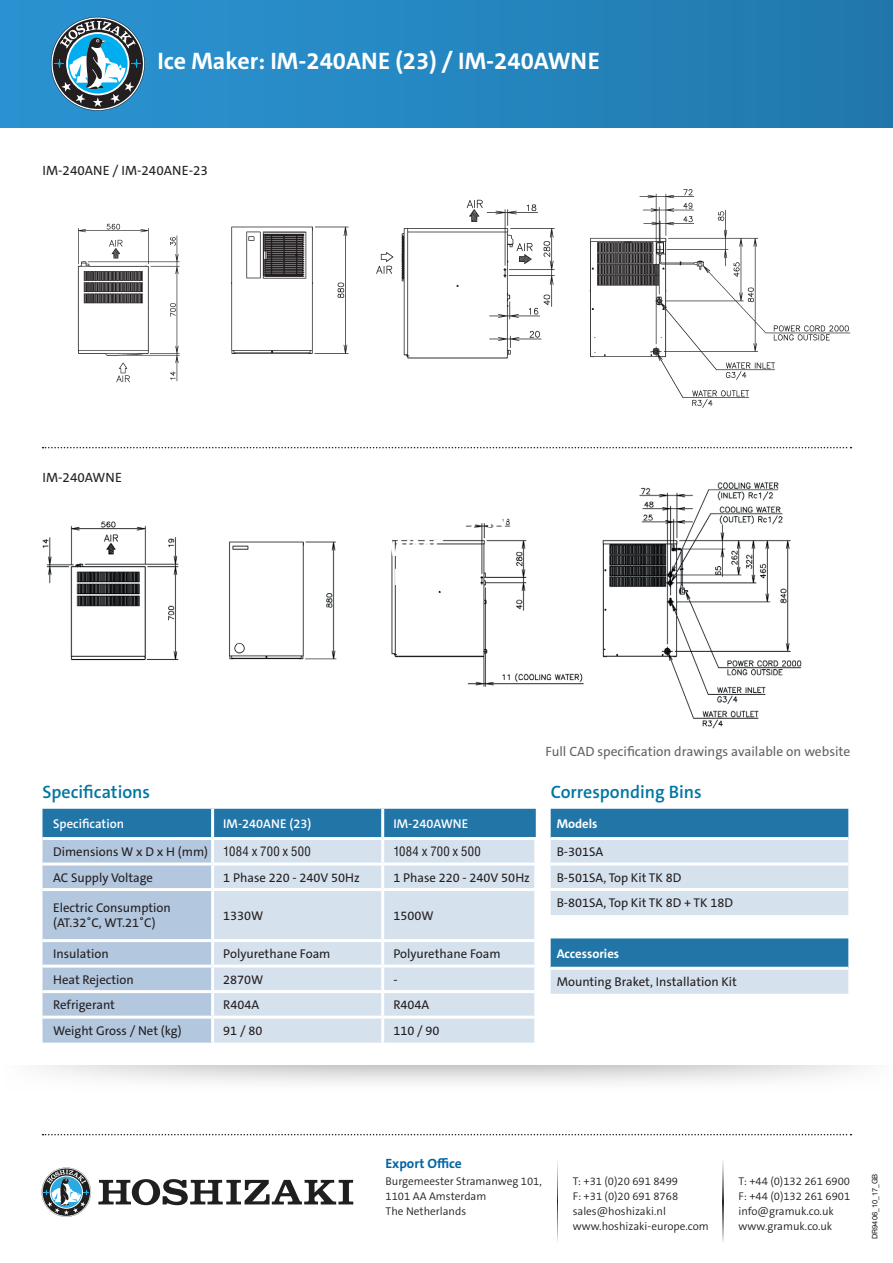
<style>
.page{position:relative;width:893px;height:1263px;background:#fff}
.page>*{position:absolute;margin:0;border:0;box-sizing:border-box;transform-origin:0 0}
.t1{font:700 24px "The Sans C5";color:#fff}
.t2{font:600 18px "The Sans C5";color:#0076a3}
.t3{font:13.5px "The Sans C5";color:#636366}
.Body_Text{font:13.5px "The Sans C5";color:#231f20}
.t4{font:700 13.5px "The Sans C5";color:#0065a4}
.Table_Body{font:12.75px "The Sans C5";color:#231f20}
.t5{font:600 12.75px "The Sans C5";color:#fff}
.Spec_Text{font:condensed 12.75px "Swiss 721 BT";letter-spacing:.02em;color:#231f20}
.t6{font:700 12.75px "The Sans C5";color:#fff}
.t7{font:300 11.25px/15px "The Sans C5";color:#231f20}
.t8{font:7.5px "Swiss 721 BT";color:#231f20}
</style>
<div class="page">
<div style="left:551px;top:809px;width:297px;height:28px;background:#2175a7"></div>
<svg style="left:551px;top:840px;width:297px;height:154px;fill:#d6e1ee"></svg>
<hr style="left:551px;top:967px;width:297px;height:3px;background:#fff">
<hr style="left:551px;top:862px;width:297px;height:3px;background:#fff">
<hr style="left:551px;top:888px;width:297px;height:3px;background:#fff">
<svg style="left:43px;top:447px;width:808px;height:1px"></svg>
<img style="left:42px;top:521px;width:295px;height:140px">
<img style="left:391px;top:482px;width:411px;height:247px">
<img style="left:77px;top:223px;width:103px;height:160px">
<img style="left:231px;top:226px;width:118px;height:128px">
<img style="left:376px;top:199px;width:179px;height:160px">
<img style="left:589px;top:189px;width:262px;height:219px">
<svg style="left:43px;top:809px;width:493px;height:234px;background:#87aece"></svg>
<div style="left:214px;top:840px;width:320px;height:203px;background:#d6e1ee"></div>
<hr style="left:211px;top:809px;width:3px;height:28px;background:#fff">
<hr style="left:43px;top:837px;width:170px;height:3px;background:#fff">
<hr style="left:213px;top:837px;width:170px;height:3px;background:#fff">
<hr style="left:211px;top:840px;width:3px;height:22px;background:#fff">
<hr style="left:383px;top:837px;width:154px;height:3px;background:#fff">
<hr style="left:381px;top:840px;width:3px;height:22px;background:#fff">
<hr style="left:43px;top:862px;width:170px;height:3px;background:#fff">
<hr style="left:213px;top:862px;width:170px;height:3px;background:#fff">
<hr style="left:211px;top:865px;width:3px;height:23px;background:#fff">
<hr style="left:383px;top:862px;width:154px;height:3px;background:#fff">
<hr style="left:381px;top:865px;width:3px;height:23px;background:#fff">
<hr style="left:43px;top:888px;width:170px;height:3px;background:#fff">
<hr style="left:213px;top:888px;width:170px;height:3px;background:#fff">
<hr style="left:211px;top:891px;width:3px;height:48px;background:#fff">
<hr style="left:383px;top:888px;width:154px;height:3px;background:#fff">
<hr style="left:381px;top:891px;width:3px;height:48px;background:#fff">
<hr style="left:43px;top:939px;width:170px;height:3px;background:#fff">
<hr style="left:213px;top:939px;width:170px;height:3px;background:#fff">
<hr style="left:211px;top:942px;width:3px;height:22px;background:#fff">
<hr style="left:383px;top:939px;width:154px;height:3px;background:#fff">
<hr style="left:381px;top:942px;width:3px;height:22px;background:#fff">
<hr style="left:43px;top:964px;width:170px;height:3px;background:#fff">
<hr style="left:213px;top:964px;width:170px;height:3px;background:#fff">
<hr style="left:211px;top:967px;width:3px;height:23px;background:#fff">
<hr style="left:383px;top:964px;width:154px;height:3px;background:#fff">
<hr style="left:381px;top:967px;width:3px;height:23px;background:#fff">
<hr style="left:43px;top:990px;width:170px;height:3px;background:#fff">
<hr style="left:213px;top:990px;width:170px;height:3px;background:#fff">
<hr style="left:211px;top:993px;width:3px;height:23px;background:#fff">
<hr style="left:383px;top:990px;width:154px;height:3px;background:#fff">
<hr style="left:381px;top:993px;width:3px;height:23px;background:#fff">
<hr style="left:211px;top:1019px;width:3px;height:24px;background:#fff">
<hr style="left:381px;top:1019px;width:3px;height:24px;background:#fff">
<hr style="left:43px;top:1016px;width:170px;height:3px;background:#fff">
<hr style="left:213px;top:1016px;width:170px;height:3px;background:#fff">
<hr style="left:383px;top:1016px;width:154px;height:3px;background:#fff">
<hr style="left:381px;top:809px;width:3px;height:28px;background:#fff">
<hr style="left:534px;top:840px;width:3px;height:22px;background:#fff">
<hr style="left:534px;top:865px;width:3px;height:23px;background:#fff">
<hr style="left:534px;top:891px;width:3px;height:48px;background:#fff">
<hr style="left:534px;top:942px;width:3px;height:22px;background:#fff">
<hr style="left:534px;top:967px;width:3px;height:23px;background:#fff">
<hr style="left:534px;top:993px;width:3px;height:23px;background:#fff">
<hr style="left:534px;top:1019px;width:3px;height:24px;background:#fff">
<div style="left:0;top:0;width:893px;height:128px;background:linear-gradient(to right,#2a94d3,#2178ab)"></div>
<svg style="left:43px;top:1134px;width:808px;height:1px"></svg>
<svg style="left:42px;top:1167px;width:49px;height:50px"></svg>
<svg style="left:98px;top:1179px;width:255px;height:26px"></svg>
<svg style="left:39px;top:1066px;width:823px;height:17px"></svg>
<svg style="left:51px;top:17px;width:94px;height:94px"></svg>
<svg style="left:557px;top:1161px;width:1px;height:81px"></svg>
<svg style="left:723px;top:1161px;width:1px;height:81px"></svg>
<p class="t1" style="left:157px;top:45px;width:444px">Ice Maker: IM-240ANE (23) / IM-240AWNE</p>
<p class="Body_Text" style="left:43px;top:162px;width:167px">IM-240ANE / IM-240ANE-23</p>
<p class="Body_Text" style="left:43px;top:469px;width:81px">IM-240AWNE</p>
<p class="t2" style="left:43px;top:781px;width:109px">Specifications</p>
<p class="t5" style="left:53px;top:816px;width:72px">Specification</p>
<p class="t5" style="left:223px;top:816px;width:90px">IM-240ANE (23)</p>
<p class="t5" style="left:393px;top:816px;width:77px">IM-240AWNE</p>
<p class="Table_Body" style="left:53px;top:843px;width:156px">Dimensions W x D x H (mm)</p>
<p class="Spec_Text" style="left:223px;top:844px;width:89px">1084 x 700 x 500</p>
<p class="Spec_Text" style="left:393px;top:844px;width:89px">1084 x 700 x 500</p>
<p class="Table_Body" style="left:53px;top:869px;width:101px">AC Supply Voltage</p>
<p class="Table_Body" style="left:223px;top:869px;width:138px">1 Phase 220 - 240V 50Hz</p>
<p class="Table_Body" style="left:393px;top:869px;width:138px">1 Phase 220 - 240V 50Hz</p>
<p class="Table_Body" style="left:53px;top:900px;width:119px">Electric Consumption</p>
<p class="Table_Body" style="left:53px;top:915px;width:104px">(AT.32˚C, WT.21˚C)</p>
<p class="Table_Body" style="left:223px;top:907px;width:42px">1330W</p>
<p class="Table_Body" style="left:393px;top:907px;width:42px">1500W</p>
<p class="Table_Body" style="left:53px;top:945px;width:57px">Insulation</p>
<p class="Table_Body" style="left:223px;top:945px;width:109px">Polyurethane Foam</p>
<p class="Table_Body" style="left:393px;top:945px;width:109px">Polyurethane Foam</p>
<p class="Table_Body" style="left:53px;top:971px;width:82px">Heat Rejection</p>
<p class="Table_Body" style="left:223px;top:971px;width:42px">2870W</p>
<p class="Table_Body" style="left:393px;top:971px;width:6px">-</p>
<p class="Table_Body" style="left:53px;top:996px;width:63px">Refrigerant</p>
<p class="Table_Body" style="left:223px;top:996px;width:38px">R404A</p>
<p class="Table_Body" style="left:393px;top:996px;width:38px">R404A</p>
<p class="Table_Body" style="left:53px;top:1022px;width:130px">Weight Gross / Net (kg)</p>
<p class="Table_Body" style="left:223px;top:1022px;width:41px">91 / 80</p>
<p class="Table_Body" style="left:393px;top:1022px;width:48px">110 / 90</p>
<p class="t3" style="left:545px;top:742px;width:307px">Full CAD specification drawings available on website</p>
<p class="t2" style="left:551px;top:781px;width:153px">Corresponding Bins</p>
<p class="t6" style="left:557px;top:816px;width:42px">Models</p>
<p class="Table_Body" style="left:557px;top:843px;width:48px">B-301SA</p>
<p class="Table_Body" style="left:557px;top:869px;width:126px">B-501SA, Top Kit TK 8D</p>
<p class="Table_Body" style="left:557px;top:894px;width:178px">B-801SA, Top Kit TK 8D + TK 18D</p>
<p class="t6" style="left:557px;top:945px;width:64px">Accessories</p>
<p class="Table_Body" style="left:557px;top:973px;width:182px">Mounting Braket, Installation Kit</p>
<p class="t4" style="left:386px;top:1155px;width:78px">Export Office</p>
<p class="t7" style="left:386px;top:1174px;width:158px">Burgemeester Stramanweg 101,<br>1101 AA Amsterdam<br>The Netherlands</p>
<p class="t7" style="left:573px;top:1174px;width:138px">T: +31 (0)20 691 8499<br>F: +31 (0)20 691 8768 sales@hoshizaki.nl www.hoshizaki-europe.com</p>
<p class="t7" style="left:738px;top:1174px;width:113px">T: +44 (0)132 261 6900<br>F: +44 (0)132 261 6901 info@gramuk.co.uk www.gramuk.co.uk</p>
<p class="t8" style="left:870px;top:1239px;width:67px;rotate:-90deg">DR9406_10_17_GB</p>
</div>
